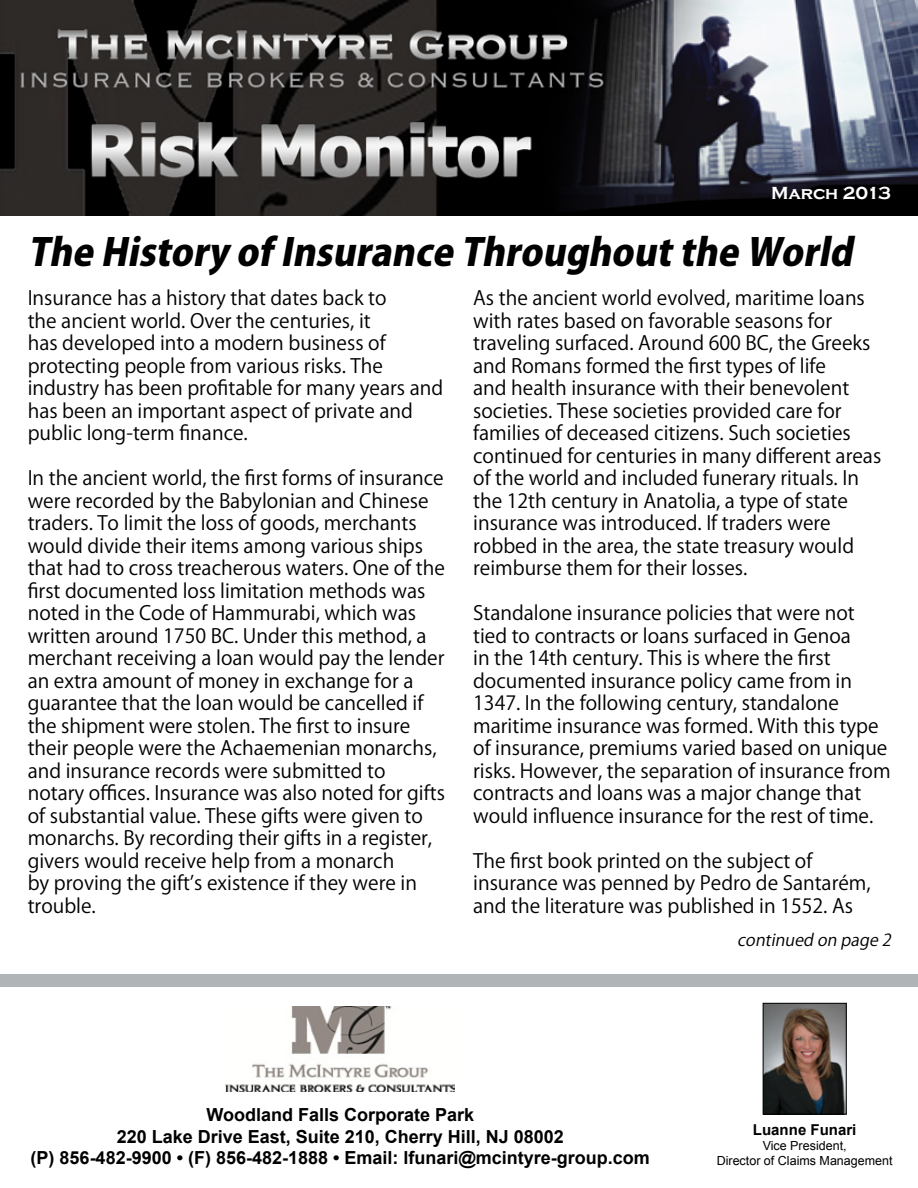
<style>
.page{position:relative;width:918px;height:1188px;background:#fff}
.page>*{position:absolute;margin:0;border:0;box-sizing:border-box;transform-origin:0 0}
.t1{font:italic 800 37.5px "Koz Go Pro";color:#000}
.t2{font:19.5px/22.5px "Koz Go Pro";color:#000}
.t3{font:700 18px "Arial";color:#000}
.t4{font:700 18px "Copperplate Gothic";letter-spacing:-.01em;color:#fff}
.t5{font:italic 16.5px "Koz Go Pro";color:#000}
.t6{font:700 15px "Arial";color:#000}
.t7{font:12.45px "Arial";color:#000}
</style>
<div class="page">
<img style="left:0;top:0;width:918px;height:216px">
<div style="left:0;top:974px;width:918px;height:13px;background:#b1b4b6"></div>
<img style="left:226px;top:1007px;width:229px;height:85px">
<img style="left:765px;top:1005px;width:80px;height:108px">
<div style="left:763px;top:1003px;width:84px;height:112px;border:1px solid #000"></div>
<p class="t4" style="left:771px;top:183px;width:121px">March 2013</p>
<p class="t1" style="left:28px;top:227px;width:836px">The History ofInsurance Throughoutthe World</p>
<p class="t2" style="left:28px;top:287px;width:417px">Insurance has a history that dates back to<br>the ancient world. Over the centuries, it<br>has developed into a modern business of protecting people from various risks. The industry has been profitable for many years and has been an important aspect of private and public long-term finance.</p>
<p class="t2" style="left:28px;top:467px;width:419px">In the ancient world, the first forms of insurance were recorded by the Babylonian and Chinese traders. To limit the loss of goods, merchants would divide their items among various ships that had to cross treacherous waters. One of the first documented loss limitation methods was noted in the Code of Hammurabi, which was written around 1750 BC. Under this method, a merchant receiving a loan would pay the lender an extra amount of money in exchange for a guarantee that the loan would be cancelled if the shipment were stolen. The first to insure their people were the Achaemenian monarchs, and insurance records were submitted to notary offices. Insurance was also noted for gifts of substantial value. These gifts were given to monarchs. By recording their gifts in a register, givers would receive help from a monarch<br>by proving the gift’s existence if they were in trouble.</p>
<p class="t2" style="left:473px;top:287px;width:410px">As the ancient world evolved, maritime loans with rates based on favorable seasons for traveling surfaced. Around 600 BC, the Greeks and Romans formed the first types of life<br>and health insurance with their benevolent societies. These societies provided care for families of deceased citizens. Such societies continued for centuries in many different areas of the world and included funerary rituals. In the 12th century in Anatolia, a type of state insurance was introduced. If traders were robbed in the area, the state treasury would reimburse them for their losses.</p>
<p class="t2" style="left:473px;top:602px;width:419px">Standalone insurance policies that were not tied to contracts or loans surfaced in Genoa<br>in the 14th century. This is where the first documented insurance policy came from in 1347. In the following century, standalone maritime insurance was formed. With this type of insurance, premiums varied based on unique risks. However, the separation of insurance from contracts and loans was a major change that would influence insurance for the rest of time.</p>
<p class="t2" style="left:473px;top:850px;width:399px">The first book printed on the subject of insurance was penned by Pedro de Santarém, and the literature was published in 1552. As</p>
<p class="t5" style="left:737px;top:930px;width:159px">continued on page 2</p>
<p class="t3" style="left:206px;top:1103px;width:269px">Woodland Falls Corporate Park</p>
<p class="t3" style="left:117px;top:1124px;width:449px">220 Lake Drive East, Suite 210, Cherry Hill, NJ 08002</p>
<p class="t3" style="left:31px;top:1146px;width:621px">(P) 856-482-9900 • (F) 856-482-1888 • Email: lfunari@mcintyre-group.com</p>
<p class="t6" style="left:753px;top:1120px;width:105px">Luanne Funari</p>
<p class="t7" style="left:763px;top:1137px;width:85px">Vice President,</p>
<p class="t7" style="left:717px;top:1152px;width:177px">Director of Claims Management</p>
</div>
